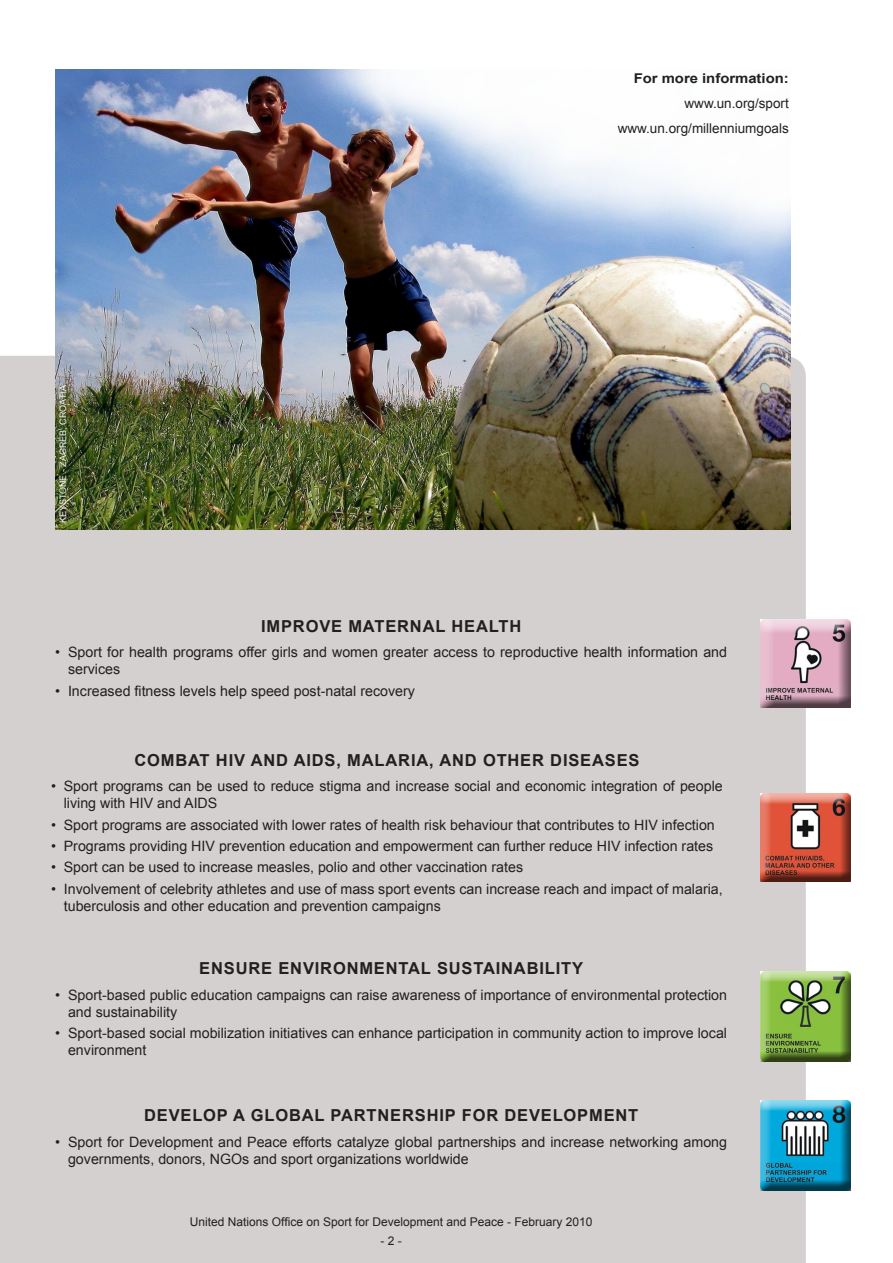
<style>
.page{position:relative;width:893px;height:1263px;background:#fff}
.page>*{position:absolute;margin:0;border:0;box-sizing:border-box;transform-origin:0 0}
.t1{font:700 16.5px "Arial";letter-spacing:.05em;color:#231f20}
.t2{font:14.25px/17.1px "Arial";color:#231f20}
.t3{font:13.5px "Arial";color:#231f20}
.t4{font:700 13.5px "Arial";color:#231f20;scale:1.1 1}
.t5{font:12px "Arial";color:#231f20}
.t6{font:9px "Arial";color:#f4f5f5}
</style>
<div class="page">
<div style="left:0;top:356px;width:806px;height:907px;background:#d3d0cf"></div>
<div style="left:759px;top:792px;width:93px;height:86px;background:#fff;opacity:.75"></div>
<div style="left:759px;top:794px;width:93px;height:88px;background:#231f20;opacity:.75"></div>
<div style="left:759px;top:969px;width:93px;height:88px;background:#fff;opacity:.75"></div>
<div style="left:759px;top:971px;width:93px;height:91px;background:#231f20;opacity:.75"></div>
<div style="left:759px;top:1100px;width:93px;height:92px;background:#231f20;opacity:.75"></div>
<div style="left:761px;top:620px;width:90px;height:88px;background:#231f20;opacity:.75"></div>
<img style="left:55px;top:69px;width:735px;height:460px">
<p class="t6" style="left:57px;top:523px;width:140px;rotate:-90deg">KEYSTONE - ZAGREB, CROATIA</p>
<p class="t4" style="left:634px;top:70px;width:143px">For more information:</p>
<p class="t3" style="left:684px;top:94px;width:106px">www.un.org/sport</p>
<p class="t3" style="left:618px;top:119px;width:173px">www.un.org/millenniumgoals</p>
<p class="t1" style="left:261px;top:615px;width:262px">IMPROVE MATERNAL HEALTH</p>
<p class="t2" style="left:68px;top:644px;width:661px;text-indent:-13px">• Sport for health programs offer girls and women greater access to reproductive health information and services</p>
<p class="t2" style="left:55px;top:682px;width:361px">• Increased fitness levels help speed post-natal recovery</p>
<p class="t1" style="left:134px;top:749px;width:507px">COMBAT HIV AND AIDS, MALARIA, AND OTHER DISEASES</p>
<p class="t2" style="left:64px;top:778px;width:661px;text-indent:-13px">• Sport programs can be used to reduce stigma and increase social and economic integration of people living with HIV and AIDS</p>
<p class="t2" style="left:51px;top:816px;width:665px">• Sport programs are associated with lower rates of health risk behaviour that contributes to HIV infection</p>
<p class="t2" style="left:51px;top:838px;width:664px">• Programs providing HIV prevention education and empowerment can further reduce HIV infection rates</p>
<p class="t2" style="left:51px;top:859px;width:474px">• Sport can be used to increase measles, polio and other vaccination rates</p>
<p class="t2" style="left:64px;top:880px;width:661px;text-indent:-13px">• Involvement of celebrity athletes and use of mass sport events can increase reach and impact of malaria, tuberculosis and other education and prevention campaigns</p>
<p class="t1" style="left:199px;top:957px;width:385px">ENSURE ENVIRONMENTAL SUSTAINABILITY</p>
<p class="t2" style="left:68px;top:986px;width:661px;text-indent:-13px">• Sport-based public education campaigns can raise awareness of importance of environmental protection and sustainability</p>
<p class="t2" style="left:68px;top:1025px;width:661px;text-indent:-13px">• Sport-based social mobilization initiatives can enhance participation in community action to improve local environment</p>
<p class="t1" style="left:144px;top:1104px;width:496px">DEVELOP A GLOBAL PARTNERSHIP FOR DEVELOPMENT</p>
<p class="t2" style="left:68px;top:1133px;width:661px;text-indent:-13px">• Sport for Development and Peace efforts catalyze global partnerships and increase networking among governments, donors, NGOs and sport organizations worldwide</p>
<p class="t5" style="left:190px;top:1214px;width:404px">United Nations Office on Sport for Development and Peace - February 2010</p>
<p class="t5" style="left:381px;top:1233px;width:23px">- 2 -</p>
</div>
